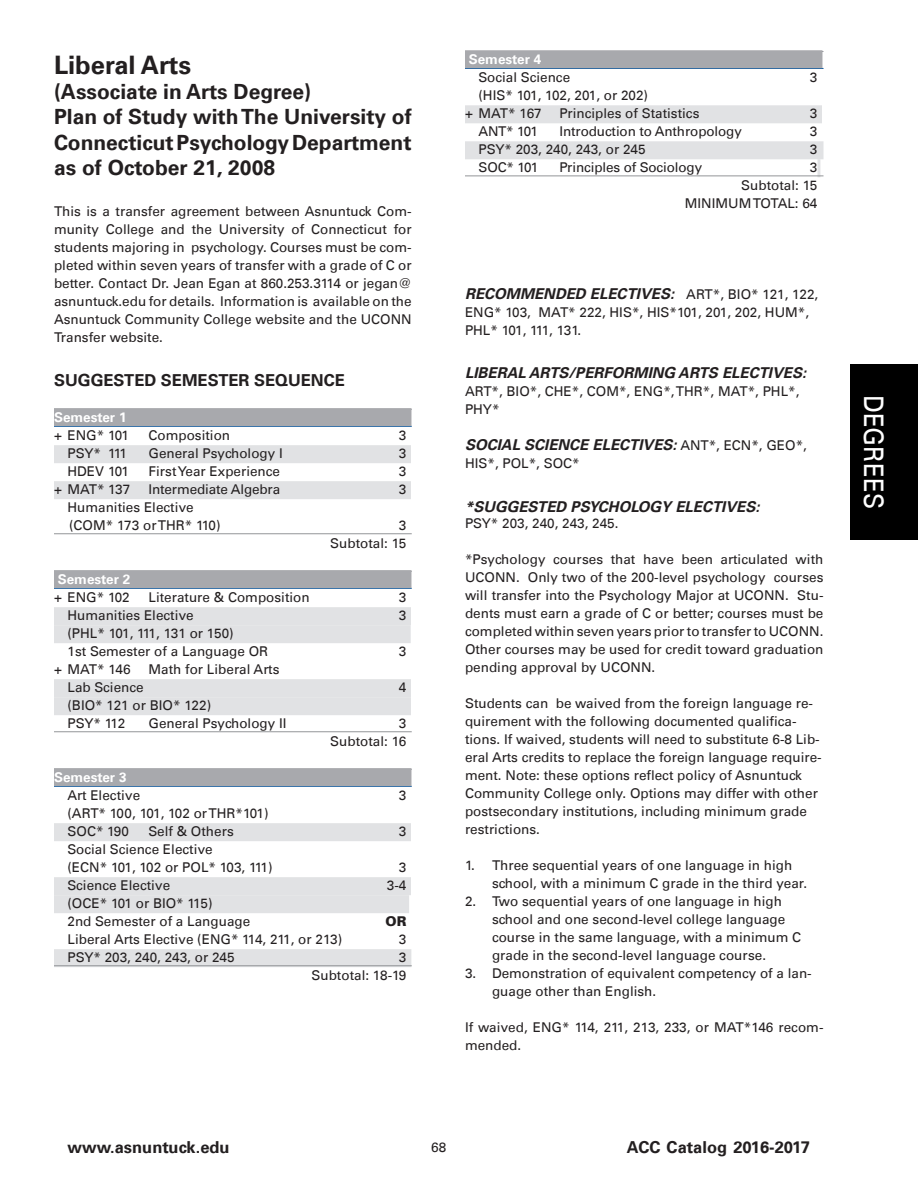
<style>
.page{position:relative;width:918px;height:1188px;background:#fff}
.page>*{position:absolute;margin:0;border:0;box-sizing:border-box;transform-origin:0 0}
.t1{font:27px "Univers LT";letter-spacing:.01em;color:#fff;scale:.9 1}
.t2{font:700 25.5px "Univers LT";color:#231f20}
.t3{font:700 21px/25.2px "Univers LT";color:#231f20}
.t4{font:700 16.5px "Univers LT";color:#231f20}
.t5{font:italic 700 15px "Univers LT";color:#231f20}
.t6{font:13.5px/18px "Univers LT";color:#231f20}
.t7{font:700 13.5px "Univers LT";color:#fff}
.t8{font:900 13.5px "Univers LT";color:#231f20}
.s1{font-weight:400;font-style:normal;font-size:13.5px}
</style>
<div class="page">
<div style="left:850px;top:364px;width:68px;height:176px;background:#000"></div>
<hr style="left:54px;top:409px;width:358px;height:1px;background:#939598">
<hr style="left:54px;top:426px;width:358px;height:1px;background:#01519b">
<div style="left:54px;top:408px;width:357px;height:18px;background:#a8a9ad"></div>
<div style="left:54px;top:445px;width:357px;height:18px;background:#e1e2e4"></div>
<div style="left:54px;top:481px;width:357px;height:18px;background:#e1e2e4"></div>
<hr style="left:54px;top:533px;width:358px;height:1px;background:#939598">
<hr style="left:54px;top:571px;width:358px;height:1px;background:#939598">
<hr style="left:54px;top:588px;width:358px;height:1px;background:#01519b">
<div style="left:54px;top:570px;width:357px;height:18px;background:#a8a9ad"></div>
<div style="left:54px;top:607px;width:357px;height:18px;background:#e1e2e4"></div>
<div style="left:54px;top:625px;width:357px;height:18px;background:#e1e2e4"></div>
<div style="left:54px;top:679px;width:357px;height:18px;background:#e1e2e4"></div>
<div style="left:54px;top:697px;width:357px;height:18px;background:#e1e2e4"></div>
<hr style="left:54px;top:731px;width:358px;height:1px;background:#939598">
<hr style="left:54px;top:769px;width:358px;height:1px;background:#939598">
<hr style="left:54px;top:786px;width:358px;height:1px;background:#01519b">
<div style="left:54px;top:768px;width:357px;height:18px;background:#a8a9ad"></div>
<div style="left:54px;top:823px;width:357px;height:18px;background:#e1e2e4"></div>
<div style="left:54px;top:877px;width:357px;height:18px;background:#e1e2e4"></div>
<div style="left:54px;top:895px;width:355px;height:18px;background:#e1e2e4"></div>
<div style="left:54px;top:949px;width:357px;height:18px;background:#e1e2e4"></div>
<hr style="left:54px;top:965px;width:358px;height:1px;background:#939598">
<hr style="left:465px;top:51px;width:359px;height:1px;background:#939598">
<hr style="left:465px;top:68px;width:359px;height:1px;background:#01519b">
<div style="left:465px;top:50px;width:357px;height:18px;background:#a8a9ad"></div>
<div style="left:465px;top:105px;width:357px;height:18px;background:#e1e2e4"></div>
<div style="left:465px;top:141px;width:359px;height:18px;background:#e1e2e4"></div>
<svg style="left:818px;top:159px;width:2px;height:17px"></svg>
<hr style="left:465px;top:176px;width:359px;height:1px;background:#939598">
<h2 class="t2" style="left:54px;top:50px;width:139px">Liberal Arts</h2>
<h3 class="t3" style="left:54px;top:79px;width:359px">(Associate in Arts Degree)<br>Plan of Study with The University of<br>Connecticut Psychology Department as of October 21, 2008</h3>
<p class="t6" style="left:54px;top:203px;width:359px;text-align:justify">This is a transfer agreement between Asnuntuck Com&shy;munity College and the University of Connecticut for students majoring in psychology. Courses must be com&shy;pleted within seven years of transfer with a grade of C or better. Contact Dr. Jean Egan at 860.253.3114 or jegan@ asnuntuck.edu for details. Information is available on the Asnuntuck Community College website and the UCONN Transfer website.</p>
<p class="t4" style="left:54px;top:370px;width:292px">SUGGESTED SEMESTER SEQUENCE</p>
<p class="t7" style="left:54px;top:409px;width:74px">Semester 1</p>
<p class="t6" style="left:54px;top:426px;width:77px">+ ENG* 101</p>
<p class="t6" style="left:148px;top:426px;width:83px">Composition</p>
<p class="t6" style="left:399px;top:426px;width:9px">3</p>
<p class="t6" style="left:68px;top:444px;width:61px">PSY* 111</p>
<p class="t6" style="left:148px;top:444px;width:136px">General Psychology I</p>
<p class="t6" style="left:399px;top:444px;width:9px">3</p>
<p class="t6" style="left:68px;top:462px;width:63px">HDEV 101</p>
<p class="t6" style="left:148px;top:462px;width:133px">First Year Experience</p>
<p class="t6" style="left:399px;top:462px;width:9px">3</p>
<p class="t6" style="left:54px;top:480px;width:78px">+ MAT* 137</p>
<p class="t6" style="left:148px;top:480px;width:133px">Intermediate Algebra</p>
<p class="t6" style="left:399px;top:480px;width:9px">3</p>
<p class="t6" style="left:68px;top:498px;width:155px">Humanities Elective (COM* 173 or THR* 110)</p>
<p class="t6" style="left:330px;top:516px;width:78px;text-align:right">3<br>Subtotal: 15</p>
<p class="t7" style="left:58px;top:571px;width:74px">Semester 2</p>
<p class="t6" style="left:54px;top:588px;width:77px">+ ENG* 102</p>
<p class="t6" style="left:148px;top:588px;width:163px">Literature &amp; Composition</p>
<p class="t6" style="left:399px;top:588px;width:9px">3</p>
<p class="t6" style="left:68px;top:606px;width:128px">Humanities Elective</p>
<p class="t6" style="left:399px;top:606px;width:9px">3</p>
<p class="t6" style="left:68px;top:624px;width:202px">(PHL* 101, 111, 131 or 150)<br>1st Semester of a Language OR</p>
<p class="t6" style="left:399px;top:642px;width:9px">3</p>
<p class="t6" style="left:54px;top:660px;width:78px">+ MAT* 146</p>
<p class="t6" style="left:148px;top:660px;width:133px">Math for Liberal Arts</p>
<p class="t6" style="left:68px;top:678px;width:78px">Lab Science</p>
<p class="t6" style="left:399px;top:678px;width:9px">4</p>
<p class="t6" style="left:68px;top:696px;width:145px">(BIO* 121 or BIO* 122)<br>PSY* 112</p>
<p class="t6" style="left:148px;top:714px;width:140px">General Psychology II</p>
<p class="t6" style="left:330px;top:714px;width:78px;text-align:right">3<br>Subtotal: 16</p>
<p class="t7" style="left:54px;top:769px;width:74px">Semester 3</p>
<p class="t6" style="left:68px;top:786px;width:74px">Art Elective</p>
<p class="t6" style="left:399px;top:786px;width:9px">3</p>
<p class="t6" style="left:68px;top:804px;width:203px">(ART* 100, 101, 102 or THR*101)<br>SOC* 190</p>
<p class="t6" style="left:148px;top:822px;width:87px">Self &amp; Others</p>
<p class="t6" style="left:399px;top:822px;width:9px">3</p>
<p class="t6" style="left:68px;top:840px;width:206px">Social Science Elective<br>(ECN* 101, 102 or POL* 103, 111)</p>
<p class="t6" style="left:399px;top:858px;width:9px">3</p>
<p class="t6" style="left:68px;top:876px;width:104px">Science Elective</p>
<p class="t6" style="left:387px;top:876px;width:21px">3-4</p>
<p class="t6" style="left:68px;top:894px;width:184px">(OCE* 101 or BIO* 115)<br>2nd Semester of a Language</p>
<p class="t8" style="left:386px;top:912px;width:22px">OR</p>
<p class="t6" style="left:68px;top:930px;width:276px">Liberal Arts Elective (ENG* 114, 211, or 213)</p>
<p class="t6" style="left:399px;top:930px;width:9px">3</p>
<p class="t6" style="left:68px;top:948px;width:169px">PSY* 203, 240, 243, or 245</p>
<p class="t6" style="left:311px;top:948px;width:97px;text-align:right">3<br>Subtotal: 18-19</p>
<p class="t7" style="left:469px;top:51px;width:74px">Semester 4</p>
<p class="t6" style="left:478px;top:68px;width:93px">Social Science</p>
<p class="t6" style="left:810px;top:68px;width:9px">3</p>
<p class="t6" style="left:465px;top:86px;width:185px;text-indent:14px">(HIS* 101, 102, 201, or 202) + MAT* 167</p>
<p class="t6" style="left:560px;top:104px;width:141px">Principles of Statistics</p>
<p class="t6" style="left:810px;top:104px;width:9px">3</p>
<p class="t6" style="left:478px;top:122px;width:61px">ANT* 101</p>
<p class="t6" style="left:560px;top:122px;width:184px">Introduction to Anthropology</p>
<p class="t6" style="left:810px;top:122px;width:9px">3</p>
<p class="t6" style="left:478px;top:140px;width:169px">PSY* 203, 240, 243, or 245</p>
<p class="t6" style="left:810px;top:140px;width:9px">3</p>
<p class="t6" style="left:478px;top:158px;width:61px">SOC* 101</p>
<p class="t6" style="left:559px;top:158px;width:144px">Principles of Sociology</p>
<p class="t6" style="left:685px;top:158px;width:134px;text-align:right">3<br>Subtotal: 15<br>MINIMUM TOTAL: 64</p>
<p class="t5" style="left:465px;top:285px;width:355px">RECOMMENDED ELECTIVES: <span class="s1">ART*, BIO* 121, 122,</span></p>
<p class="t6" style="left:465px;top:304px;width:346px">ENG* 103, MAT* 222, HIS*, HIS*101, 201, 202, HUM*,<br>PHL* 101, 111, 131.</p>
<p class="t5" style="left:465px;top:364px;width:343px">LIBERAL ARTS/PERFORMING ARTS ELECTIVES:</p>
<p class="t6" style="left:465px;top:383px;width:336px">ART*, BIO*, CHE*, COM*, ENG*, THR*, MAT*, PHL*,<br>PHY*</p>
<p class="t5" style="left:465px;top:436px;width:343px">SOCIAL SCIENCE ELECTIVES: <span class="s1">ANT*, ECN*, GEO*,</span></p>
<p class="t6" style="left:465px;top:455px;width:116px">HIS*, POL*, SOC*</p>
<p class="t5" style="left:465px;top:498px;width:296px">*SUGGESTED PSYCHOLOGY ELECTIVES:</p>
<p class="t6" style="left:465px;top:514px;width:155px">PSY* 203, 240, 243, 245.</p>
<p class="t6" style="left:465px;top:550px;width:360px;text-align:justify">*Psychology courses that have been articulated with UCONN. Only two of the 200-level psychology courses will transfer into the Psychology Major at UCONN. Stu&shy;dents must earn a grade of C or better; courses must be completed within seven years prior to transfer to UCONN.<br>Other courses may be used for credit toward graduation pending approval by UCONN.</p>
<p class="t6" style="left:465px;top:694px;width:358px">Students can be waived from the foreign language re&shy;quirement with the following documented qualifica&shy;tions. If waived, students will need to substitute 6-8 Lib&shy;eral Arts credits to replace the foreign language require&shy;ment. Note: these options reflect policy of Asnuntuck Community College only. Options may differ with other postsecondary institutions, including minimum grade restrictions.</p>
<p class="t6" style="left:492px;top:856px;width:317px;text-indent:-27px">1. Three sequential years of one language in high school, with a minimum C grade in the third year.</p>
<p class="t6" style="left:492px;top:892px;width:311px;text-indent:-27px">2. Two sequential years of one language in high school and one second-level college language course in the same language, with a minimum C grade in the second-level language course.</p>
<p class="t6" style="left:492px;top:964px;width:321px;text-indent:-27px">3. Demonstration of equivalent competency of a lan&shy;guage other than English.</p>
<p class="t6" style="left:465px;top:1018px;width:360px">If waived, ENG* 114, 211, 213, 233, or MAT*146 recom&shy;mended.</p>
<p class="t4" style="left:68px;top:1138px;width:164px">www.asnuntuck.edu</p>
<p class="t6" style="left:431px;top:1139px;width:17px">68</p>
<p class="t4" style="left:627px;top:1138px;width:185px">ACC Catalog 2016-2017</p>
<h1 class="t1" style="left:890px;top:395px;width:128px;rotate:90deg">DEGREES</h1>
</div>
